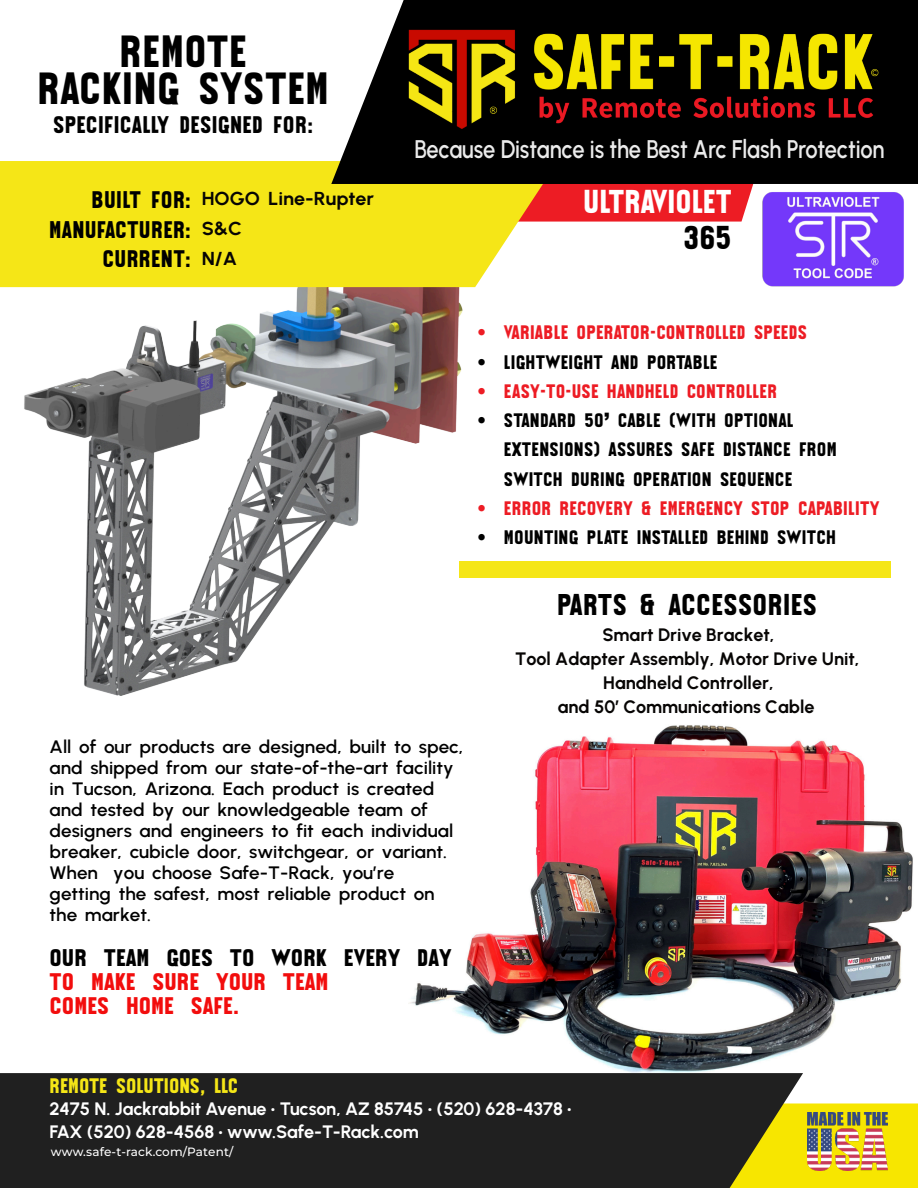
<style>
.page{position:relative;width:918px;height:1188px;background:#fff}
.page>*{position:absolute;margin:0;border:0;box-sizing:border-box;transform-origin:0 0}
.t1{font:800 45px "Galhau Display";letter-spacing:.015em;color:#000}
.t2{font:800 33px "Galhau Display";color:#fff}
.t3{font:800 33px "Galhau Display";color:#000}
.t4{font:800 30px "Galhau Display";letter-spacing:.015em;color:#000}
.t5{font:600 25.5px "Urbanist";letter-spacing:-.01em;color:#ebebeb;scale:.86 1}
.t6{font:800 24px "Galhau Display";letter-spacing:.015em;color:#000}
.t7{font:800 24px "Galhau Display";color:#f20d0d;scale:1.05 1}
.t8{font:800 24px "Galhau Display";letter-spacing:.015em;color:#000;scale:1.05 1}
.t9{font:800 21px "Galhau Display";color:#f5e617}
.t10{font:800 19.5px "Galhau Display";letter-spacing:.015em;color:#000}
.t11{font:800 19.5px "Galhau Display";letter-spacing:.015em;color:#ed1c24}
.t12{font:900 19.5px "Arial";color:#ed1c24}
.t13{font:900 19.5px "Arial";color:#000}
.t14{font:700 18.75px "Urbanist";color:#070504;scale:1.05 1}
.t15{font:600 18px "Urbanist";color:#000;scale:1.05 1}
.t16{font:700 18px "Urbanist";color:#070504}
.t17{font:700 18px "Urbanist";letter-spacing:-.01em;color:#fff}
.t18{font:500 12px "Montserrat Roman";letter-spacing:.015em;color:#fff}
.s1{font-family:"Arial";font-weight:900}
</style>
<div class="page">
<img style="left:0;top:287px;width:475px;height:409px">
<img style="left:409px;top:658px;width:504px;height:415px">
<div style="left:558px;top:184px;width:196px;height:38px;background:#ed1c24"></div>
<svg style="left:0;top:161px;width:558px;height:126px;background:#f5e425"></svg>
<svg style="left:331px;top:0;width:587px;height:184px;background:#262625"></svg>
<img style="left:399px;top:17px;width:485px;height:132px">
<div style="left:803px;top:1103px;width:115px;height:85px;background:#f7e600"></div>
<div style="left:0;top:1073px;width:803px;height:115px;background:#202020"></div>
<img style="left:808px;top:1113px;width:79px;height:57px">
<div style="left:459px;top:561px;width:432px;height:17px;background:#f5e617"></div>
<img style="left:762px;top:192px;width:142px;height:95px">
<p class="t1" style="left:120px;top:34px;width:129px">REMOTE</p>
<p class="t1" style="left:37px;top:70px;width:293px">RACKING SYSTEM</p>
<p class="t6" style="left:53px;top:115px;width:261px">SPECIFICALLY DESIGNED FOR:</p>
<p class="t6" style="left:91px;top:190px;width:101px">BUILT FOR:</p>
<p class="t6" style="left:49px;top:220px;width:143px">MANUFACTURER:</p>
<p class="t6" style="left:102px;top:249px;width:90px">CURRENT:</p>
<p class="t14" style="left:202px;top:187px;width:166px">HOGO Line-Rupter</p>
<p class="t14" style="left:202px;top:217px;width:40px">S&amp;C</p>
<p class="t14" style="left:202px;top:247px;width:35px">N/A</p>
<p class="t5" style="left:415px;top:134px;width:548px">Because Distance is the Best Arc Flash Protection</p>
<p class="t2" style="left:583px;top:188px;width:150px">ULTRAVIOLET</p>
<p class="t3" style="left:683px;top:224px;width:50px">365</p>
<p class="t12" style="left:477px;top:325px;width:11px">•</p>
<p class="t11" style="left:504px;top:325px;width:305px">VARIABLE OPERATOR-CONTROLLED SPEEDS</p>
<p class="t13" style="left:477px;top:355px;width:11px">•</p>
<p class="t10" style="left:504px;top:354px;width:215px">LIGHTWEIGHT AND PORTABLE</p>
<p class="t12" style="left:477px;top:384px;width:11px">•</p>
<p class="t11" style="left:504px;top:383px;width:275px">EASY-TO-USE HANDHELD CONTROLLER</p>
<p class="t13" style="left:477px;top:413px;width:11px">•</p>
<p class="t10" style="left:504px;top:413px;width:291px">STANDARD 50<span class="s1">’</span> CABLE (WITH OPTIONAL</p>
<p class="t10" style="left:504px;top:442px;width:334px">EXTENSIONS) ASSURES SAFE DISTANCE FROM</p>
<p class="t10" style="left:504px;top:471px;width:290px">SWITCH DURING OPERATION SEQUENCE</p>
<p class="t12" style="left:477px;top:501px;width:11px">•</p>
<p class="t11" style="left:504px;top:500px;width:377px">ERROR RECOVERY &amp; EMERGENCY STOP CAPABILITY</p>
<p class="t13" style="left:477px;top:530px;width:11px">•</p>
<p class="t10" style="left:504px;top:530px;width:334px">MOUNTING PLATE INSTALLED BEHIND SWITCH</p>
<p class="t4" style="left:557px;top:592px;width:261px">PARTS &amp; ACCESSORIES</p>
<p class="t16" style="left:602px;top:623px;width:174px">Smart Drive Bracket,</p>
<p class="t16" style="left:515px;top:647px;width:346px">Tool Adapter Assembly, Motor Drive Unit,</p>
<p class="t16" style="left:603px;top:671px;width:172px">Handheld Controller,</p>
<p class="t16" style="left:558px;top:695px;width:258px">and 50’ Communications Cable</p>
<p class="t15" style="left:50px;top:736px;width:396px">All of our products are designed, built to spec,</p>
<p class="t15" style="left:50px;top:757px;width:386px">and shipped from our state-of-the-art facility</p>
<p class="t15" style="left:50px;top:778px;width:368px">in Tucson, Arizona. Each product is created</p>
<p class="t15" style="left:50px;top:799px;width:362px">and tested by our knowledgeable team of</p>
<p class="t15" style="left:50px;top:820px;width:386px">designers and engineers to fit each individual</p>
<p class="t15" style="left:50px;top:841px;width:380px">breaker, cubicle door, switchgear, or variant.</p>
<p class="t15" style="left:50px;top:862px;width:330px">When you choose Safe-T-Rack, you’re</p>
<p class="t15" style="left:50px;top:883px;width:368px">getting the safest, most reliable product on</p>
<p class="t15" style="left:50px;top:904px;width:98px">the market.</p>
<p class="t8" style="left:50px;top:948px;width:385px">OUR TEAM GOES TO WORK EVERY DAY</p>
<p class="t7" style="left:50px;top:972px;width:267px">TO MAKE SURE YOUR TEAM</p>
<p class="t7" style="left:50px;top:996px;width:182px">COMES HOME SAFE.</p>
<p class="t9" style="left:50px;top:1077px;width:190px">REMOTE SOLUTIONS, LLC</p>
<p class="t17" style="left:50px;top:1098px;width:524px">2475 N. Jackrabbit Avenue • Tucson, AZ 85745 • (520) 628-4378 •</p>
<p class="t17" style="left:50px;top:1120px;width:371px">FAX (520) 628-4568 • www.Safe-T-Rack.com</p>
<p class="t18" style="left:51px;top:1144px;width:184px">www.safe-t-rack.com/Patent/</p>
</div>
